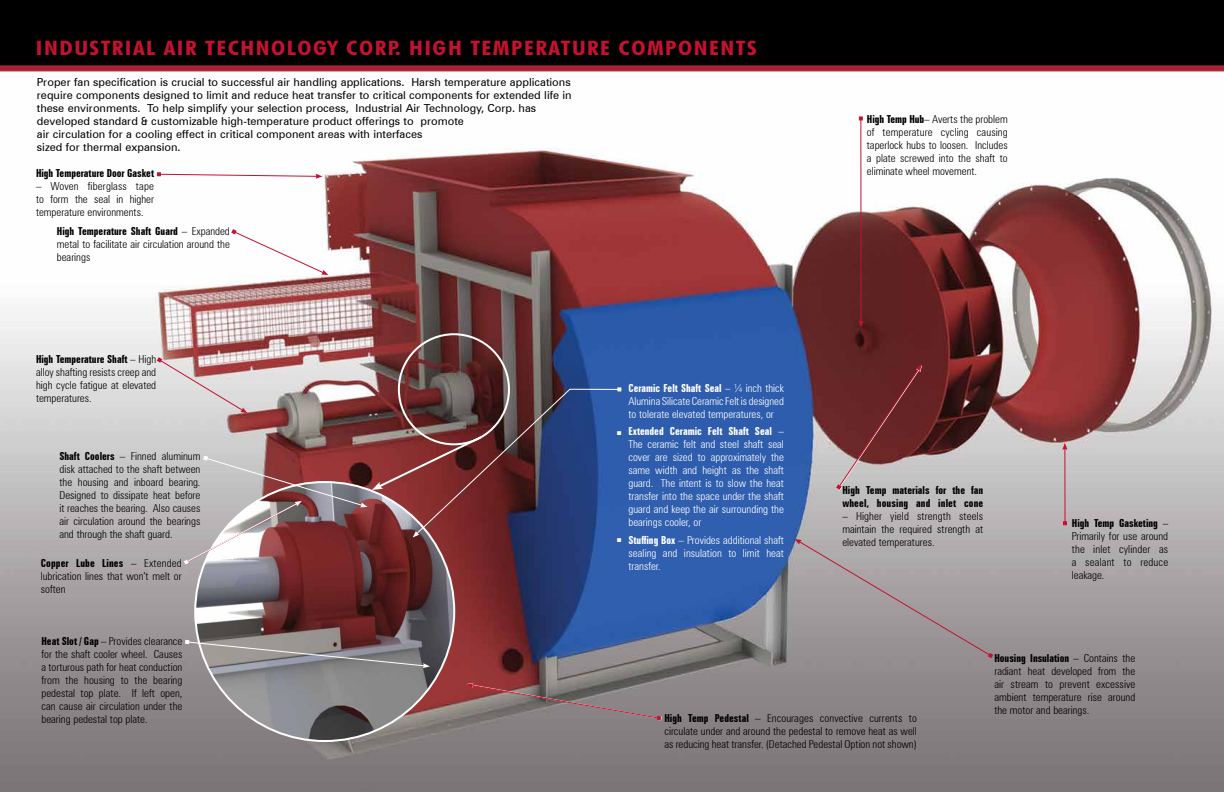
<style>
.page{position:relative;width:1224px;height:792px;background:#fff}
.page>*{position:absolute;margin:0;border:0;box-sizing:border-box;transform-origin:0 0}
.t1{font:700 condensed 20px "Futura BT";letter-spacing:.06em;color:#c41230;scale:1.25 1}
.t2{font:300 condensed 11px/13px "Zurich BT";color:#000;text-align:justify}
.t3{font:11px/13px "Zurich BT";color:#000}
.t4{font:300 condensed 11px/13px "Zurich BT";color:#fff;text-align:justify}
.t5{font:700 extra-condensed 11px/13px "Zurich BT";letter-spacing:.005em;color:#000}
.t6{font:5.5px "Zapf Dingbats";color:#fff}
.s1{font-weight:700;font-stretch:extra-condensed}
</style>
<div class="page">
<img style="left:0;top:0;width:1224px;height:792px">
<svg style="left:157px;top:172px;width:166px;height:7px"></svg>
<svg style="left:231px;top:229px;width:97px;height:46px"></svg>
<svg style="left:795px;top:539px;width:198px;height:119px;background:#a39c9e"></svg>
<hr style="left:860px;top:118px;width:1px;height:204px;background:#c41230">
<svg style="left:859px;top:116px;width:4px;height:4px"></svg>
<svg style="left:858px;top:321px;width:6px;height:7px"></svg>
<hr style="left:1064px;top:448px;width:2px;height:75px;background:#c41230">
<svg style="left:1063px;top:521px;width:4px;height:4px"></svg>
<svg style="left:1062px;top:443px;width:5px;height:7px"></svg>
<img style="left:195px;top:482px;width:259px;height:259px;border-radius:130px">
<svg style="left:185px;top:640px;width:245px;height:28px;background:#8e8a8b"></svg>
<svg style="left:466px;top:683px;width:196px;height:38px;background:#857474"></svg>
<svg style="left:836px;top:364px;width:86px;height:127px;background:#814e4f"></svg>
<img style="left:157px;top:357px;width:464px;height:208px">
<h1 class="t1" style="left:36px;top:36px;width:322px">INDUSTRIAL AIR TECHNOLOGY CORP. HIGH</h1>
<h1 class="t1" style="left:470px;top:36px;width:44px">TEMPERATURE</h1>
<h1 class="t1" style="left:619px;top:36px;width:49px">COMPONENTS</h1>
<p class="t3" style="left:37px;top:75px;width:536px">Proper fan specification is crucial to successful air handling applications. Harsh temperature applications require components designed to limit and reduce heat transfer to critical components for extended life in these environments. To help simplify your selection process, Industrial Air Technology, Corp. has developed standard &amp; customizable high-temperature product offerings to promote<br>air circulation for a cooling effect in critical component areas with interfaces<br>sized for thermal expansion.</p>
<p class="t5" style="left:36px;top:167px;width:120px">High Temperature Door Gasket</p>
<p class="t2" style="left:36px;top:179px;width:120px">– Woven fiberglass tape to form the seal in higher temperature environments.</p>
<p class="t2" style="left:57px;top:224px;width:175px"><span class="s1">High Temperature Shaft Guard</span> – Expanded metal to facilitate air circulation around the bearings</p>
<p class="t2" style="left:36px;top:353px;width:122px"><span class="s1">High Temperature Shaft</span> – High alloy shafting resists creep and high cycle fatigue at elevated temperatures.</p>
<p class="t2" style="left:59px;top:449px;width:142px"><span class="s1">Shaft Coolers</span> – Finned aluminum disk attached to the shaft between the housing and inboard bearing.<br>Designed to dissipate heat before it reaches the bearing. Also causes air circulation around the bearings and through the shaft guard.</p>
<p class="t2" style="left:41px;top:557px;width:142px"><span class="s1">Copper Lube Lines</span> – Extended lubrication lines that won’t melt or soften</p>
<p class="t4" style="left:629px;top:381px;width:157px"><span class="s1">Ceramic Felt Shaft Seal</span> – ¼ inch thick Alumina Silicate Ceramic Felt is designed to tolerate elevated temperatures, or</p>
<p class="t4" style="left:629px;top:425px;width:157px"><span class="s1">Extended Ceramic Felt Shaft Seal</span> – The ceramic felt and steel shaft seal cover are sized to approximately the same width and height as the shaft guard. The intent is to slow the heat transfer into the space under the shaft guard and keep the air surrounding the bearings cooler, or</p>
<p class="t4" style="left:629px;top:533px;width:157px"><span class="s1">Stuffing Box</span> – Provides additional shaft sealing and insulation to limit heat transfer.</p>
<p class="t6" style="left:617px;top:430px;width:6px">■</p>
<p class="t6" style="left:617px;top:538px;width:6px">■</p>
<p class="t2" style="left:867px;top:112px;width:142px"><span class="s1">High Temp Hub</span>– Averts the problem of temperature cycling causing taperlock hubs to loosen. Includes a plate screwed into the shaft to eliminate wheel movement.</p>
<p class="t5" style="left:842px;top:484px;width:142px">High Temp materials for the fan wheel, housing and inlet cone</p>
<p class="t2" style="left:842px;top:510px;width:142px">– Higher yield strength steels maintain the required strength at elevated temperatures.</p>
<p class="t2" style="left:1072px;top:517px;width:98px"><span class="s1">High Temp Gasketing</span> – Primarily for use around the inlet cylinder as a sealant to reduce leakage.</p>
<p class="t2" style="left:41px;top:634px;width:142px"><span class="s1">Heat Slot / Gap</span> – Provides clearance for the shaft cooler wheel. Causes a torturous path for heat conduction from the housing to the bearing pedestal top plate. If left open, can cause air circulation under the bearing pedestal top plate.</p>
<p class="t2" style="left:664px;top:711px;width:254px"><span class="s1">High Temp Pedestal</span> – Encourages convective currents to circulate under and around the pedestal to remove heat as well as reducing heat transfer. (Detached Pedestal Option not shown)</p>
<p class="t2" style="left:994px;top:652px;width:142px"><span class="s1">Housing Insulation</span> – Contains the radiant heat developed from the air stream to prevent excessive ambient temperature rise around the motor and bearings.</p>
</div>
